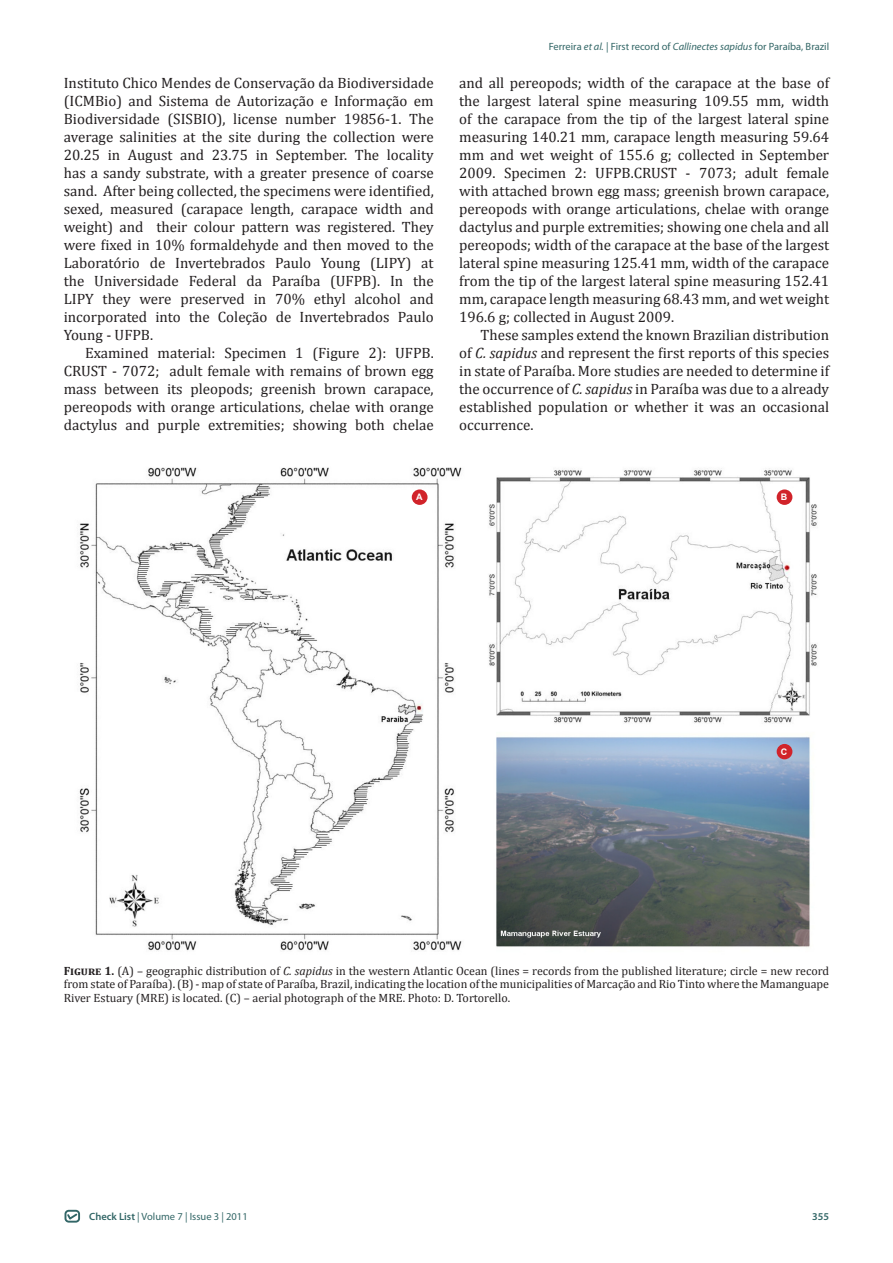
<style>
.page{position:relative;width:893px;height:1263px;background:#fff}
.page>*{position:absolute;margin:0;border:0;box-sizing:border-box;transform-origin:0 0}
.Texto_de_comentário{font:15px/18px "Cambria";color:#231f20;text-align:justify}
.t1{font:12px/13.5px "Cambria";color:#231f20;text-align:justify}
.t2{font:10.5px "Myriad Pro";color:#336767}
.t3{font:600 10.5px "Myriad Pro";color:#336767}
.t4{font:700 9px "Arial";color:#fff}
.s1{font-style:italic}
.s2{font-weight:700}
.s3{font-weight:600}
</style>
<div class="page">
<div style="left:65px;top:1210px;width:15px;height:12px;border:2px solid #326667;border-radius:3px"></div>
<svg style="left:66px;top:1212px;width:13px;height:9px"></svg>
<img style="left:79px;top:467px;width:739px;height:484px">
<div style="left:412px;top:489px;width:16px;height:16px;background:#d1232a;border-radius:50%"></div>
<div style="left:777px;top:489px;width:15px;height:16px;background:#d1232a;border-radius:50%"></div>
<div style="left:777px;top:744px;width:15px;height:15px;background:#d1232a;border-radius:50%"></div>
<p class="Texto_de_comentário" style="left:64px;top:74px;width:371px">Instituto Chico Mendes de Conservação da Biodiversidade (ICMBio) and Sistema de Autorização e Informação em Biodiversidade (SISBIO), license number 19856-1. The average salinities at the site during the collection were 20.25 in August and 23.75 in September. The locality has a sandy substrate, with a greater presence of coarse sand. After being collected, the specimens were identified, sexed, measured (carapace length, carapace width and weight) and their colour pattern was registered. They were fixed in 10% formaldehyde and then moved to the Laboratório de Invertebrados Paulo Young (LIPY) at the Universidade Federal da Paraíba (UFPB). In the LIPY they were preserved in 70% ethyl alcohol and incorporated into the Coleção de Invertebrados Paulo Young - UFPB.</p>
<p class="Texto_de_comentário" style="left:64px;top:344px;width:371px;text-indent:21px">Examined material: Specimen 1 (Figure 2): UFPB.<br>CRUST - 7072; adult female with remains of brown egg mass between its pleopods; greenish brown carapace, pereopods with orange articulations, chelae with orange dactylus and purple extremities; showing both chelae</p>
<p class="t2" style="left:549px;top:40px;width:282px">Ferreira <span class="s1">et al.</span> | First record of <span class="s1">Callinectes sapidus</span> for Paraíba, Brazil</p>
<p class="Texto_de_comentário" style="left:459px;top:74px;width:371px">and all pereopods; width of the carapace at the base of the largest lateral spine measuring 109.55 mm, width of the carapace from the tip of the largest lateral spine measuring 140.21 mm, carapace length measuring 59.64 mm and wet weight of 155.6 g; collected in September 2009. Specimen 2: UFPB.CRUST - 7073; adult female with attached brown egg mass; greenish brown carapace, pereopods with orange articulations, chelae with orange dactylus and purple extremities; showing one chela and all pereopods; width of the carapace at the base of the largest lateral spine measuring 125.41 mm, width of the carapace from the tip of the largest lateral spine measuring 152.41 mm, carapace length measuring 68.43 mm, and wet weight 196.6 g; collected in August 2009.</p>
<p class="Texto_de_comentário" style="left:459px;top:326px;width:371px;text-indent:21px">These samples extend the known Brazilian distribution of <span class="s1">C. sapidus</span> and represent the first reports of this species in state of Paraíba. More studies are needed to determine if the occurrence of <span class="s1">C. sapidus</span> in Paraíba was due to a already established population or whether it was an occasional occurrence.</p>
<p class="t4" style="left:416px;top:491px;width:8px">A</p>
<p class="t4" style="left:781px;top:491px;width:8px">B</p>
<p class="t4" style="left:781px;top:745px;width:8px">C</p>
<p class="t1" style="left:64px;top:964px;width:767px"><span class="s2">Figure 1.</span> (A) – geographic distribution of <span class="s1">C. sapidus</span> in the western Atlantic Ocean (lines = records from the published literature; circle = new record from state of Paraíba). (B) - map of state of Paraíba, Brazil, indicating the location of the municipalities of Marcação and Rio Tinto where the Mamanguape River Estuary (MRE) is located. (C) – aerial photograph of the MRE. Photo: D. Tortorello.</p>
<p class="t2" style="left:89px;top:1210px;width:160px"><span class="s3">Check List</span> | Volume 7 | Issue 3 | 2011</p>
<p class="t3" style="left:812px;top:1209px;width:18px">355</p>
</div>
